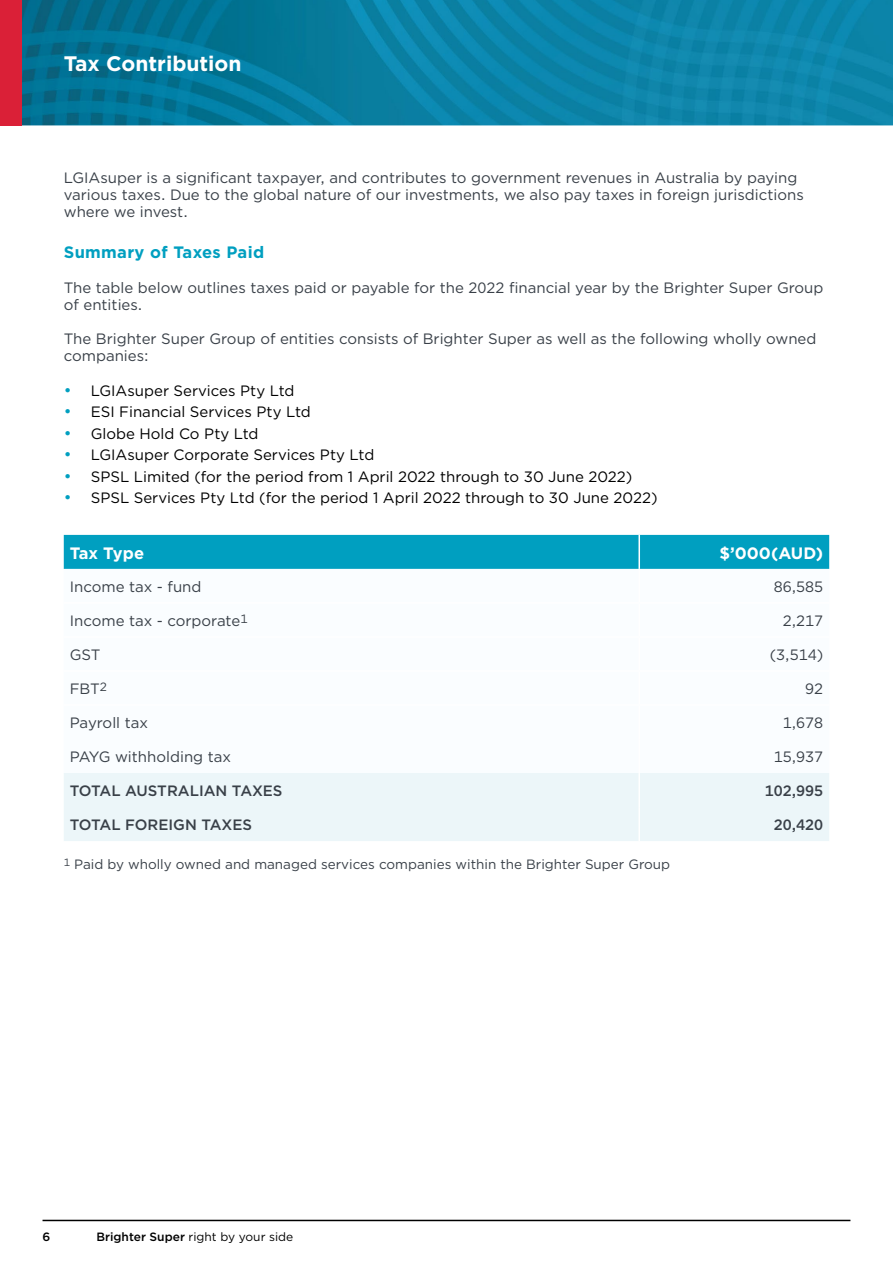
<style>
.page{position:relative;width:893px;height:1263px;background:#fff}
.page>*{position:absolute;margin:0;border:0;box-sizing:border-box;transform-origin:0 0}
.t1{font:700 21px "Gotham";color:#fff}
.t2{font:700 16.5px "Gotham";letter-spacing:.02em;color:#009fc0}
.t3{font:700 16.5px "Gotham";color:#fff}
.t4{font:15px/17.2px "Gotham";color:#394048}
.t5{font:15px "Gotham";color:#000}
.t6{font:500 15px "Gotham";color:#394048}
.t7{font:13.5px "Gotham";color:#394048}
.t8{font:12px "Gotham";color:#000}
.t9{font:500 12px "Gotham";color:#000}
.s1{font-size:16.5px;color:#009fc0}
.s2{font-weight:500}
</style>
<div class="page">
<img style="left:21px;top:0;width:872px;height:125px">
<div style="left:0;top:0;width:21px;height:125px;background:#da2037"></div>
<hr style="left:43px;top:1220px;width:807px;height:1px;background:#000">
<div style="left:64px;top:535px;width:765px;height:34px;background:#009fc0"></div>
<div style="left:64px;top:773px;width:765px;height:68px;background:#ecf6f9"></div>
<hr style="left:638px;top:535px;width:2px;height:34px;background:#fff">
<hr style="left:638px;top:773px;width:2px;height:34px;background:#fff">
<hr style="left:638px;top:807px;width:2px;height:34px;background:#fff">
<h1 class="t1" style="left:64px;top:50px;width:179px">Tax Contribution</h1>
<p class="t4" style="left:64px;top:169px;width:741px">LGIAsuper is a significant taxpayer, and contributes to government revenues in Australia by paying various taxes. Due to the global nature of our investments, we also pay taxes in foreign jurisdictions where we invest.</p>
<p class="t2" style="left:64px;top:242px;width:202px">Summary of Taxes Paid</p>
<p class="t4" style="left:64px;top:278px;width:761px">The table below outlines taxes paid or payable for the 2022 financial year by the Brighter Super Group of entities.</p>
<p class="t4" style="left:64px;top:330px;width:754px">The Brighter Super Group of entities consists of Brighter Super as well as the following wholly owned companies:</p>
<p class="t5" style="left:64px;top:381px;width:232px"><span class="s1">•</span> LGIAsuper Services Pty Ltd</p>
<p class="t5" style="left:64px;top:402px;width:249px"><span class="s1">•</span> ESI Financial Services Pty Ltd</p>
<p class="t5" style="left:64px;top:424px;width:196px"><span class="s1">•</span> Globe Hold Co Pty Ltd</p>
<p class="t5" style="left:64px;top:445px;width:312px"><span class="s1">•</span> LGIAsuper Corporate Services Pty Ltd</p>
<p class="t5" style="left:64px;top:467px;width:570px"><span class="s1">•</span> SPSL Limited (for the period from 1 April 2022 through to 30 June 2022)</p>
<p class="t5" style="left:64px;top:488px;width:595px"><span class="s1">•</span> SPSL Services Pty Ltd (for the period 1 April 2022 through to 30 June 2022)</p>
<p class="t3" style="left:70px;top:542px;width:76px">Tax Type</p>
<p class="t3" style="left:719px;top:542px;width:105px">$’000(AUD)</p>
<p class="t4" style="left:70px;top:578px;width:133px">Income tax - fund</p>
<p class="t4" style="left:774px;top:578px;width:51px">86,585</p>
<p class="t4" style="left:70px;top:612px;width:179px">Income tax - corporate<sup>1</sup></p>
<p class="t4" style="left:783px;top:612px;width:42px">2,217</p>
<p class="t4" style="left:70px;top:646px;width:32px">GST</p>
<p class="t4" style="left:770px;top:646px;width:55px">(3,514)</p>
<p class="t4" style="left:70px;top:680px;width:39px">FBT<sup>2</sup></p>
<p class="t4" style="left:805px;top:680px;width:19px">92</p>
<p class="t4" style="left:70px;top:714px;width:80px">Payroll tax</p>
<p class="t4" style="left:783px;top:714px;width:42px">1,678</p>
<p class="t4" style="left:70px;top:748px;width:163px">PAYG withholding tax</p>
<p class="t4" style="left:774px;top:748px;width:51px">15,937</p>
<p class="t6" style="left:70px;top:781px;width:214px">TOTAL AUSTRALIAN TAXES</p>
<p class="t6" style="left:765px;top:781px;width:60px">102,995</p>
<p class="t6" style="left:70px;top:815px;width:184px">TOTAL FOREIGN TAXES</p>
<p class="t6" style="left:774px;top:815px;width:51px">20,420</p>
<p class="t7" style="left:64px;top:856px;width:608px"><sup>1</sup> Paid by wholly owned and managed services companies within the Brighter Super Group</p>
<p class="t9" style="left:43px;top:1228px;width:9px">6</p>
<p class="t8" style="left:97px;top:1229px;width:198px"><span class="s2">Brighter Super</span> right by your side</p>
</div>
